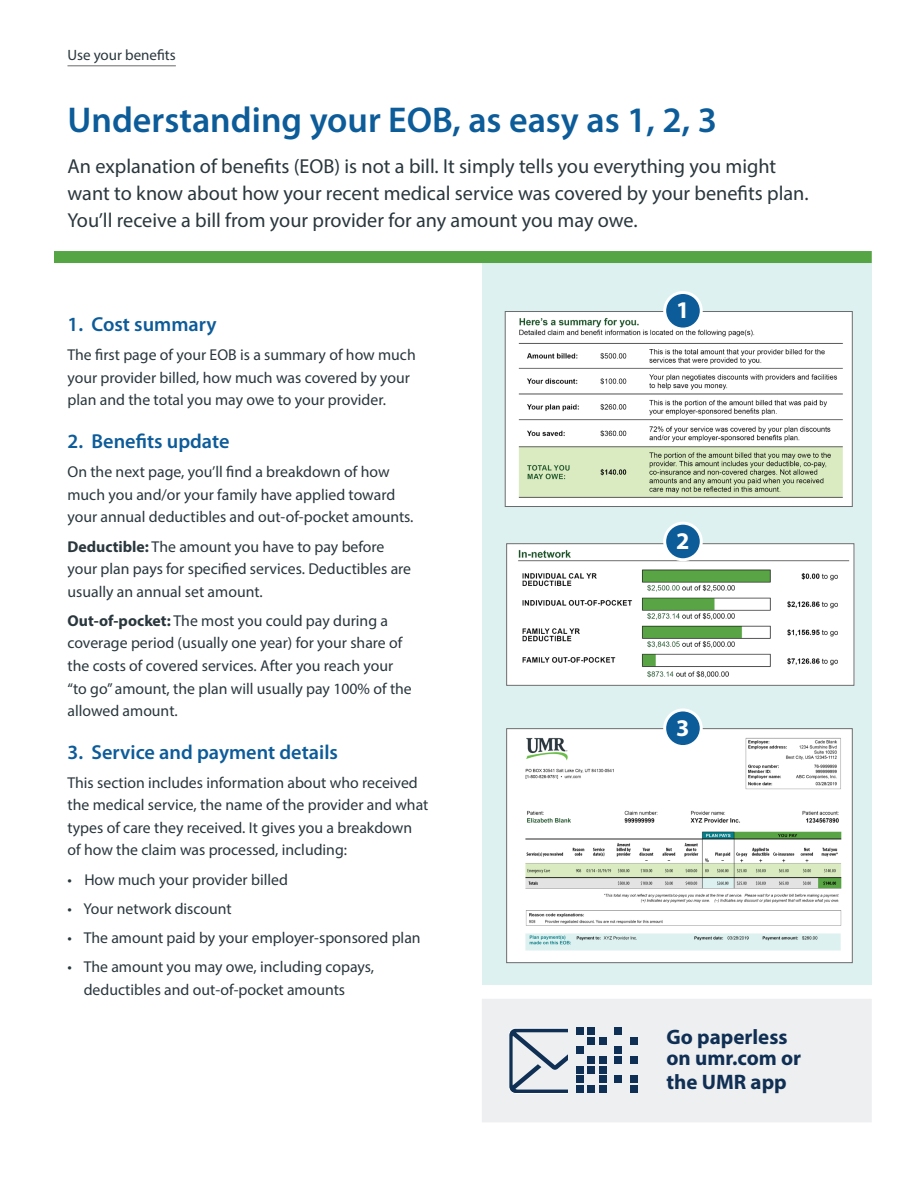
<style>
.page{position:relative;width:918px;height:1188px;background:#fff}
.page>*{position:absolute;margin:0;border:0;box-sizing:border-box;transform-origin:0 0}
.Headline{font:600 36px "Myriad Pro";color:#0d5c9a}
.t1{font:700 24px "Myriad Pro";color:#fff}
.plain_body_copy{font:700 21px/21px "Myriad Pro";color:#102f54}
.Headline_Intro_paragraph{font:20.25px/27px "Myriad Pro";color:#2a373d}
.Subheads{font:600 20.25px "Myriad Pro";color:#0d5c9a}
.plain_body_copy-2{font:15.75px/22.5px "Myriad Pro";color:#2a373d}
.Section_header{font:15px "Myriad Pro";color:#2a373d}
.s1{font-weight:700}
</style>
<div class="page">
<div style="left:483px;top:263px;width:389px;height:722px;background:#ddf1f1"></div>
<hr style="left:68px;top:66px;width:108px;height:1px;background:#6a6b6c">
<img style="left:507px;top:313px;width:344px;height:192px">
<div style="left:505px;top:311px;width:348px;height:196px;border:1px solid #6a6b6c"></div>
<img style="left:508px;top:545px;width:344px;height:139px">
<div style="left:506px;top:543px;width:348px;height:143px;border:1px solid #6a6b6c"></div>
<div style="left:507px;top:729px;width:345px;height:234px;background:#fff"></div>
<img style="left:525px;top:737px;width:317px;height:214px">
<div style="left:506px;top:728px;width:347px;height:235px;border:1px solid #6a6b6c"></div>
<div style="left:54px;top:251px;width:818px;height:12px;background:#55a545"></div>
<div style="left:482px;top:999px;width:390px;height:123px;background:#edeff0"></div>
<div style="left:665px;top:523px;width:36px;height:37px;background:#0d5c9a;border-radius:50%"></div>
<div style="left:663px;top:522px;width:40px;height:39px;border:3px solid #fff;border-radius:50%"></div>
<div style="left:665px;top:710px;width:36px;height:37px;background:#0d5c9a;border-radius:50%"></div>
<div style="left:663px;top:708px;width:40px;height:40px;border:3px solid #fff;border-radius:50%"></div>
<div style="left:665px;top:292px;width:36px;height:37px;background:#0d5c9a;border-radius:50%"></div>
<div style="left:663px;top:291px;width:40px;height:40px;border:3px solid #fff;border-radius:50%"></div>
<div style="left:509px;top:1028px;width:90px;height:65px;background:#102f54;border-radius:7px"></div>
<div style="left:508px;top:1028px;width:92px;height:66px;border:1px solid #fff;border-radius:7px"></div>
<svg style="left:513px;top:1032px;width:55px;height:58px;background:#c9d0d7"></svg>
<div style="left:568px;top:1021px;width:39px;height:78px;background:#edeff0"></div>
<div style="left:576px;top:1027px;width:8px;height:8px;background:#102f54"></div>
<div style="left:587px;top:1027px;width:7px;height:8px;background:#102f54"></div>
<div style="left:614px;top:1027px;width:8px;height:8px;background:#102f54"></div>
<div style="left:576px;top:1047px;width:8px;height:7px;background:#102f54"></div>
<div style="left:614px;top:1047px;width:8px;height:7px;background:#102f54"></div>
<div style="left:576px;top:1066px;width:8px;height:7px;background:#102f54"></div>
<div style="left:587px;top:1066px;width:7px;height:7px;background:#102f54"></div>
<div style="left:600px;top:1066px;width:7px;height:7px;background:#102f54"></div>
<div style="left:576px;top:1085px;width:8px;height:8px;background:#102f54"></div>
<div style="left:587px;top:1085px;width:7px;height:8px;background:#102f54"></div>
<div style="left:600px;top:1085px;width:7px;height:8px;background:#102f54"></div>
<div style="left:630px;top:1085px;width:8px;height:8px;background:#102f54"></div>
<div style="left:587px;top:1037px;width:7px;height:7px;background:#102f54"></div>
<div style="left:600px;top:1037px;width:7px;height:7px;background:#102f54"></div>
<div style="left:630px;top:1037px;width:8px;height:7px;background:#102f54"></div>
<div style="left:587px;top:1056px;width:7px;height:8px;background:#102f54"></div>
<div style="left:600px;top:1056px;width:7px;height:8px;background:#102f54"></div>
<div style="left:614px;top:1056px;width:8px;height:8px;background:#102f54"></div>
<div style="left:630px;top:1056px;width:8px;height:8px;background:#102f54"></div>
<div style="left:576px;top:1076px;width:8px;height:7px;background:#102f54"></div>
<div style="left:600px;top:1076px;width:7px;height:7px;background:#102f54"></div>
<div style="left:614px;top:1076px;width:8px;height:7px;background:#102f54"></div>
<div style="left:630px;top:1076px;width:8px;height:7px;background:#102f54"></div>
<p class="Section_header" style="left:68px;top:46px;width:110px">Use your benefits</p>
<p class="Headline" style="left:68px;top:100px;width:651px">Understanding your EOB, as easy as 1, 2, 3</p>
<p class="Headline_Intro_paragraph" style="left:68px;top:152px;width:743px">An explanation of benefits (EOB) is not a bill. It simply tells you everything you might want to know about how your recent medical service was covered by your benefits plan.<br>You’ll receive a bill from your provider for any amount you may owe.</p>
<p class="Subheads" style="left:68px;top:313px;width:151px">1. Cost summary</p>
<p class="plain_body_copy-2" style="left:68px;top:344px;width:350px">The first page of your EOB is a summary of how much your provider billed, how much was covered by your plan and the total you may owe to your provider.</p>
<p class="Subheads" style="left:68px;top:430px;width:164px">2. Benefits update</p>
<p class="plain_body_copy-2" style="left:68px;top:461px;width:348px">On the next page, you’ll find a breakdown of how much you and/or your family have applied toward your annual deductibles and out-of-pocket amounts.</p>
<p class="plain_body_copy-2" style="left:68px;top:535px;width:345px"><span class="s1">Deductible:</span> The amount you have to pay before your plan pays for specified services. Deductibles are usually an annual set amount.</p>
<p class="plain_body_copy-2" style="left:68px;top:609px;width:346px"><span class="s1">Out-of-pocket:</span> The most you could pay during a coverage period (usually one year) for your share of the costs of covered services. After you reach your “to go” amount, the plan will usually pay 100% of the allowed amount.</p>
<p class="Subheads" style="left:68px;top:741px;width:272px">3. Service and payment details</p>
<p class="plain_body_copy-2" style="left:68px;top:771px;width:362px">This section includes information about who received the medical service, the name of the provider and what types of care they received. It gives you a breakdown of how the claim was processed, including:</p>
<p class="plain_body_copy-2" style="left:68px;top:868px;width:222px">• How much your provider billed</p>
<p class="plain_body_copy-2" style="left:68px;top:897px;width:166px">• Your network discount</p>
<p class="plain_body_copy-2" style="left:68px;top:926px;width:355px">• The amount paid by your employer-sponsored plan</p>
<p class="plain_body_copy-2" style="left:84px;top:956px;width:292px;text-indent:-16px">• The amount you may owe, including copays, deductibles and out-of-pocket amounts</p>
<p class="t1" style="left:676px;top:295px;width:15px">1</p>
<p class="t1" style="left:676px;top:525px;width:15px">2</p>
<p class="t1" style="left:676px;top:712px;width:15px">3</p>
<p class="plain_body_copy" style="left:666px;top:1025px;width:136px">Go paperless on umr.com or</p>
<p class="plain_body_copy" style="left:666px;top:1070px;width:122px">the UMR app</p>
</div>
